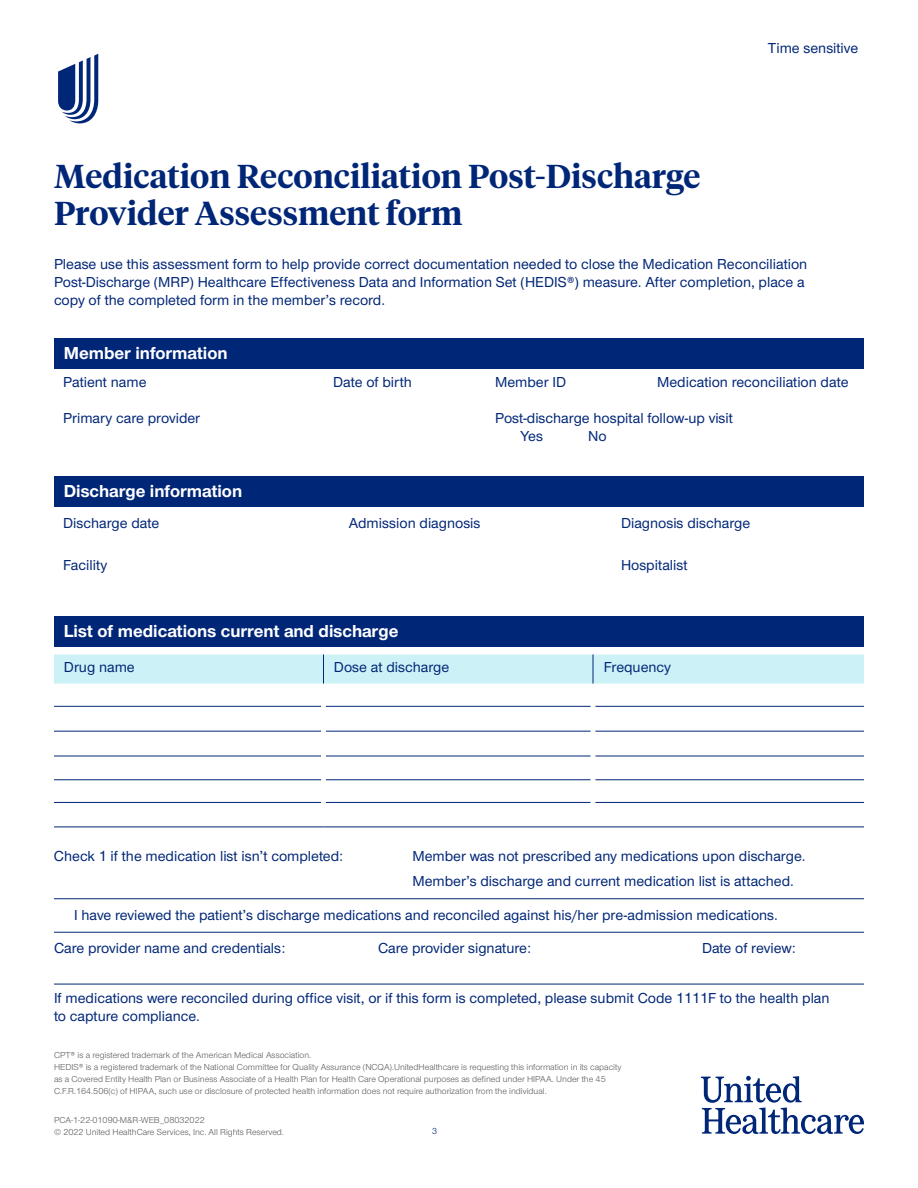
<style>
.page{position:relative;width:918px;height:1188px;background:#fff}
.page>*{position:absolute;margin:0;border:0;box-sizing:border-box;transform-origin:0 0}
.t1{font:600 33px/36.8px "UHC Serif Headline";color:#002677}
.t2{font:700 18px "UHC Sans";color:#fff}
.t3{font:500 15px/18px "UHC Sans";color:#002677}
.t4{font:9px/12px "UHC Sans";color:#5a5a5a}
.t5{font:9px "UHC Sans";color:#58595b}
.t6{font:9px "UHC Sans";color:#002677}
</style>
<div class="page">
<svg style="left:701px;top:1076px;width:163px;height:58px"></svg>
<svg style="left:58px;top:54px;width:40px;height:69px"></svg>
<hr style="left:54px;top:898px;width:810px;height:1px;background:#002677">
<hr style="left:54px;top:932px;width:810px;height:1px;background:#002677">
<hr style="left:54px;top:984px;width:810px;height:1px;background:#002677">
<div style="left:54px;top:654px;width:810px;height:30px;background:#ccf2f7"></div>
<hr style="left:54px;top:706px;width:267px;height:1px;background:#002677">
<hr style="left:326px;top:706px;width:265px;height:1px;background:#002677">
<hr style="left:595px;top:706px;width:269px;height:1px;background:#002677">
<hr style="left:54px;top:731px;width:267px;height:1px;background:#002677">
<hr style="left:326px;top:731px;width:265px;height:1px;background:#002677">
<hr style="left:595px;top:731px;width:269px;height:1px;background:#002677">
<hr style="left:323px;top:654px;width:1px;height:30px;background:#002677">
<hr style="left:593px;top:654px;width:1px;height:30px;background:#002677">
<hr style="left:54px;top:779px;width:267px;height:1px;background:#002677">
<hr style="left:326px;top:779px;width:265px;height:1px;background:#002677">
<hr style="left:595px;top:779px;width:269px;height:1px;background:#002677">
<hr style="left:54px;top:756px;width:267px;height:1px;background:#002677">
<hr style="left:326px;top:756px;width:265px;height:1px;background:#002677">
<hr style="left:595px;top:756px;width:269px;height:1px;background:#002677">
<hr style="left:54px;top:802px;width:267px;height:1px;background:#002677">
<hr style="left:326px;top:802px;width:265px;height:1px;background:#002677">
<hr style="left:595px;top:802px;width:269px;height:1px;background:#002677">
<hr style="left:54px;top:827px;width:270px;height:1px;background:#002677">
<hr style="left:324px;top:827px;width:269px;height:1px;background:#002677">
<hr style="left:593px;top:827px;width:271px;height:1px;background:#002677">
<div style="left:55px;top:338px;width:809px;height:31px;background:#002677"></div>
<div style="left:55px;top:476px;width:809px;height:31px;background:#002677"></div>
<div style="left:55px;top:616px;width:809px;height:31px;background:#002677"></div>
<p class="t3" style="left:768px;top:39px;width:92px">Time sensitive</p>
<h1 class="t1" style="left:54px;top:156px;width:648px">Medication Reconciliation Post-Discharge<br>Provider Assessment form</h1>
<p class="t3" style="left:54px;top:255px;width:755px">Please use this assessment form to help provide correct documentation needed to close the Medication Reconciliation<br>Post-Discharge (MRP) Healthcare Effectiveness Data and Information Set (HEDIS®) measure. After completion, place a copy of the completed form in the member’s record.</p>
<p class="t2" style="left:64px;top:341px;width:165px">Member information</p>
<p class="t3" style="left:63px;top:372px;width:85px">Patient name</p>
<p class="t3" style="left:333px;top:372px;width:80px">Date of birth</p>
<p class="t3" style="left:495px;top:372px;width:72px">Member ID</p>
<p class="t3" style="left:657px;top:372px;width:193px">Medication reconciliation date</p>
<p class="t3" style="left:63px;top:409px;width:139px">Primary care provider</p>
<p class="t3" style="left:521px;top:409px;width:214px;line-height:17.1px;text-indent:-25px">Post-discharge hospital follow-up visit<br>Yes</p>
<p class="t3" style="left:588px;top:426px;width:20px">No</p>
<p class="t2" style="left:64px;top:479px;width:180px">Discharge information</p>
<p class="t3" style="left:63px;top:514px;width:98px">Discharge date</p>
<p class="t3" style="left:63px;top:555px;width:46px">Facility</p>
<p class="t3" style="left:349px;top:514px;width:133px">Admission diagnosis</p>
<p class="t3" style="left:621px;top:514px;width:131px">Diagnosis discharge</p>
<p class="t3" style="left:621px;top:555px;width:68px">Hospitalist</p>
<p class="t2" style="left:64px;top:619px;width:336px">List of medications current and discharge</p>
<p class="t3" style="left:64px;top:657px;width:72px">Drug name</p>
<p class="t3" style="left:334px;top:657px;width:117px">Dose at discharge</p>
<p class="t3" style="left:604px;top:657px;width:68px">Frequency</p>
<p class="t3" style="left:54px;top:846px;width:291px">Check 1 if the medication list isn’t completed:</p>
<p class="t3" style="left:412px;top:843px;width:394px;line-height:24.8px">Member was not prescribed any medications upon discharge.<br>Member’s discharge and current medication list is attached.</p>
<p class="t3" style="left:74px;top:906px;width:705px">I have reviewed the patient’s discharge medications and reconciled against his/her pre-admission medications.</p>
<p class="t3" style="left:54px;top:938px;width:233px">Care provider name and credentials:</p>
<p class="t3" style="left:378px;top:938px;width:155px">Care provider signature:</p>
<p class="t3" style="left:702px;top:938px;width:95px">Date of review:</p>
<p class="t3" style="left:54px;top:988px;width:777px;line-height:18.8px">If medications were reconciled during office visit, or if this form is completed, please submit Code 1111F to the health plan to capture compliance.</p>
<p class="t4" style="left:54px;top:1049px;width:569px">CPT® is a registered trademark of the American Medical Association.<br>HEDIS® is a registered trademark of the National Committee for Quality Assurance (NCQA).UnitedHealthcare is requesting this information in its capacity as a Covered Entity Health Plan or Business Associate of a Health Plan for Health Care Operational purposes as defined under HIPAA. Under the 45<br>C.F.R.164.506(c) of HIPAA, such use or disclosure of protected health information does not require authorization from the individual.</p>
<p class="t4" style="left:54px;top:1113px;width:152px">PCA-1-22-01090-M&amp;R-WEB_08032022</p>
<p class="t5" style="left:54px;top:1126px;width:231px">© 2022 United HealthCare Services, Inc. All Rights Reserved.</p>
<p class="t6" style="left:432px;top:1125px;width:7px">3</p>
</div>
